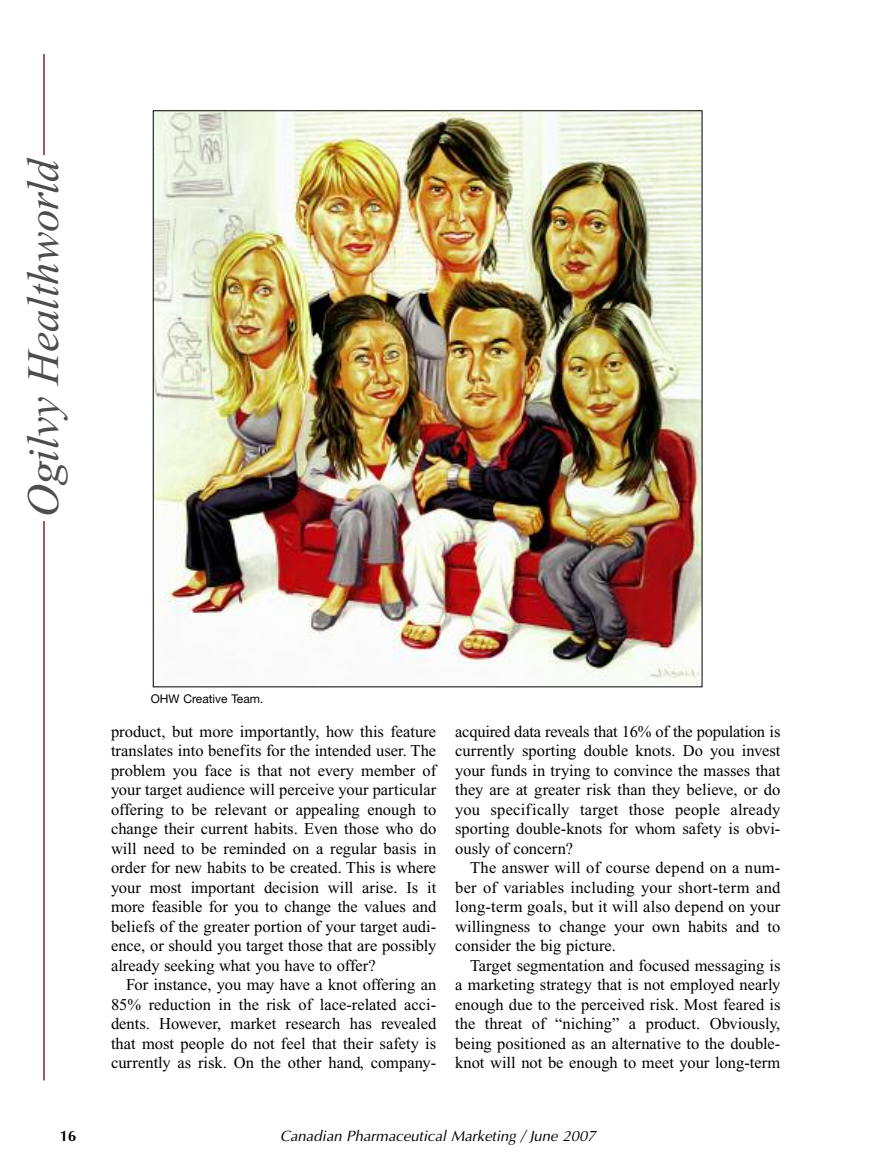
<style>
.page{position:relative;width:878px;height:1175px;background:#fff}
.page>*{position:absolute;margin:0;border:0;box-sizing:border-box;transform-origin:0 0}
.t1{font:italic 45px "Times";color:#4d4d4d}
.t2{font:16.5px/19.5px "Times";color:#000;text-align:justify}
.t3{font:italic 15px "Optima";color:#000}
.t4{font:700 15px "Optima";color:#000}
.t5{font:12px "Helvetica Neue";color:#000}
</style>
<div class="page">
<hr style="left:43px;top:54px;width:2px;height:1026px;background:#862336">
<div style="left:27px;top:155px;width:62px;height:365px;background:#fff"></div>
<img style="left:155px;top:112px;width:545px;height:571px">
<h1 class="t1" style="left:27px;top:517px;width:359px;rotate:-90deg">Ogilvy Healthworld</h1>
<p class="t5" style="left:151px;top:694px;width:114px">OHW Creative Team.</p>
<p class="t2" style="left:111px;top:723px;width:327px">product, but more importantly, how this feature translates into benefits for the intended user. The problem you face is that not every member of your target audience will perceive your particular offering to be relevant or appealing enough to change their current habits. Even those who do will need to be reminded on a regular basis in order for new habits to be created. This is where your most important decision will arise. Is it more feasible for you to change the values and beliefs of the greater portion of your target audi&shy;ence, or should you target those that are possibly already seeking what you have to offer?</p>
<p class="t2" style="left:111px;top:976px;width:327px;text-indent:15px">For instance, you may have a knot offering an 85% reduction in the risk of lace-related acci&shy;dents. However, market research has revealed that most people do not feel that their safety is currently as risk. On the other hand, company-</p>
<p class="t2" style="left:455px;top:723px;width:327px">acquired data reveals that 16% of the population is currently sporting double knots. Do you invest your funds in trying to convince the masses that they are at greater risk than they believe, or do you specifically target those people already sporting double-knots for whom safety is obvi&shy;ously of concern?</p>
<p class="t2" style="left:455px;top:859px;width:327px;text-indent:15px">The answer will of course depend on a num&shy;ber of variables including your short-term and long-term goals, but it will also depend on your willingness to change your own habits and to consider the big picture.</p>
<p class="t2" style="left:455px;top:957px;width:327px;text-indent:15px">Target segmentation and focused messaging is a marketing strategy that is not employed nearly enough due to the perceived risk. Most feared is the threat of “niching” a product. Obviously, being positioned as an alternative to the double&shy;knot will not be enough to meet your long-term</p>
<p class="t4" style="left:60px;top:1126px;width:18px">16</p>
<p class="t3" style="left:280px;top:1126px;width:317px">Canadian Pharmaceutical Marketing / June 2007</p>
</div>
